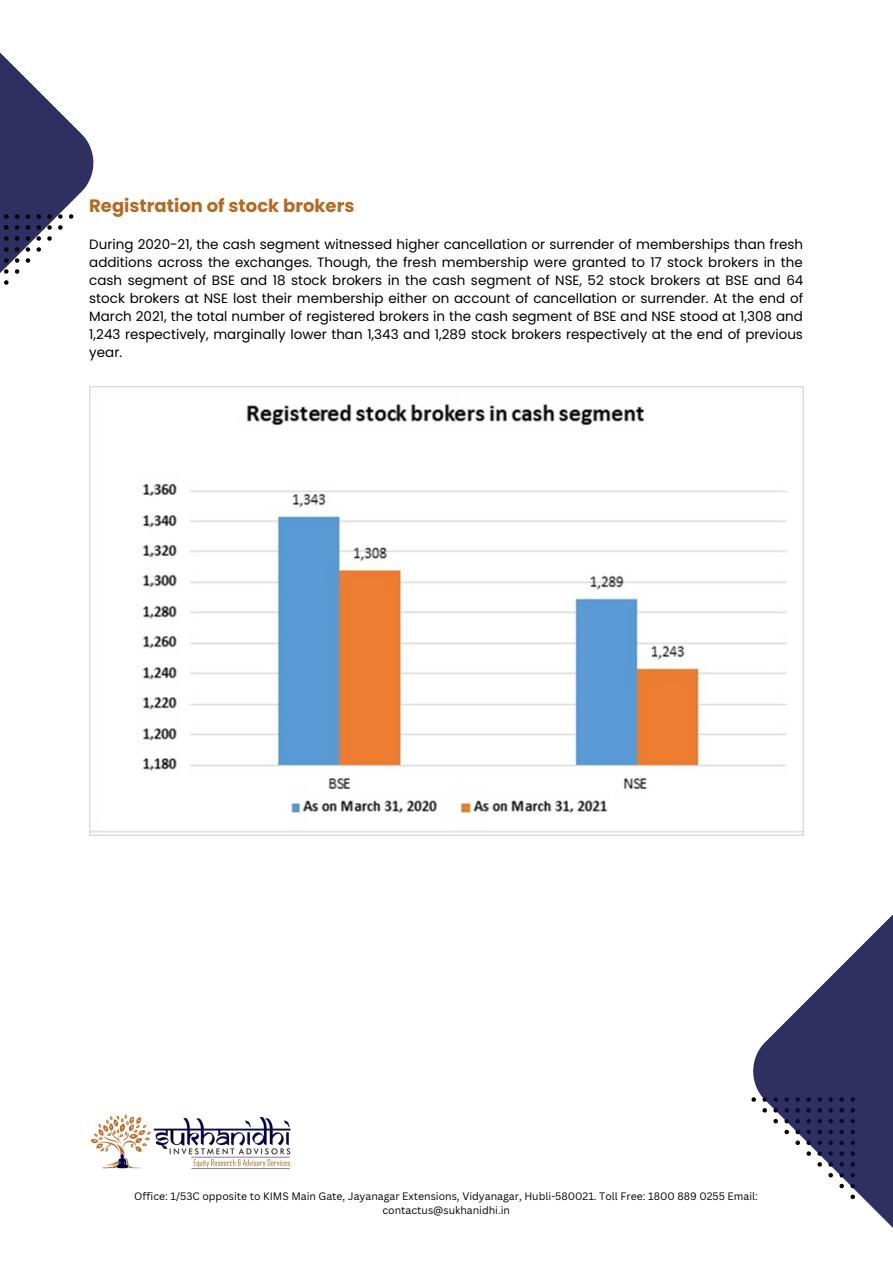
<style>
.page{position:relative;width:893px;height:1264px;background:#fff}
.page>*{position:absolute;margin:0;border:0;box-sizing:border-box;transform-origin:0 0}
.t1{font:700 18px "Poppins";color:#b36b24}
.t2{font:13.5px/18px "Poppins";color:#000;text-align:justify}
.t3{font:10.5px/14px "Canva Sans";color:#000;text-align:center}
</style>
<div class="page">
<svg style="left:0;top:52px;width:111px;height:335px"></svg>
<svg style="left:69px;top:214px;width:4px;height:5px"></svg>
<svg style="left:58px;top:214px;width:5px;height:5px"></svg>
<svg style="left:58px;top:225px;width:5px;height:5px"></svg>
<svg style="left:47px;top:214px;width:5px;height:5px"></svg>
<svg style="left:47px;top:225px;width:5px;height:5px"></svg>
<svg style="left:47px;top:236px;width:5px;height:5px"></svg>
<svg style="left:36px;top:214px;width:5px;height:5px"></svg>
<svg style="left:36px;top:225px;width:5px;height:5px"></svg>
<svg style="left:36px;top:236px;width:5px;height:5px"></svg>
<svg style="left:36px;top:247px;width:5px;height:5px"></svg>
<svg style="left:26px;top:214px;width:4px;height:5px"></svg>
<svg style="left:26px;top:225px;width:4px;height:5px"></svg>
<svg style="left:26px;top:236px;width:4px;height:5px"></svg>
<svg style="left:26px;top:247px;width:4px;height:5px"></svg>
<svg style="left:26px;top:258px;width:4px;height:5px"></svg>
<svg style="left:15px;top:214px;width:4px;height:5px"></svg>
<svg style="left:15px;top:225px;width:4px;height:5px"></svg>
<svg style="left:15px;top:236px;width:4px;height:5px"></svg>
<svg style="left:15px;top:247px;width:4px;height:5px"></svg>
<svg style="left:15px;top:258px;width:4px;height:5px"></svg>
<svg style="left:15px;top:269px;width:4px;height:5px"></svg>
<svg style="left:4px;top:214px;width:5px;height:5px"></svg>
<svg style="left:4px;top:225px;width:5px;height:5px"></svg>
<svg style="left:4px;top:236px;width:5px;height:5px"></svg>
<svg style="left:4px;top:247px;width:5px;height:5px"></svg>
<svg style="left:4px;top:258px;width:5px;height:5px"></svg>
<svg style="left:4px;top:269px;width:5px;height:5px"></svg>
<svg style="left:4px;top:280px;width:5px;height:5px"></svg>
<svg style="left:736px;top:806px;width:156px;height:421px"></svg>
<img style="left:90px;top:1114px;width:201px;height:55px">
<img style="left:89px;top:387px;width:714px;height:448px">
<h1 class="t1" style="left:89px;top:193px;width:266px">Registration of stock brokers</h1>
<p class="t2" style="left:89px;top:236px;width:715px">During 2020-21, the cash segment witnessed higher cancellation or surrender of memberships than fresh additions across the exchanges. Though, the fresh membership were granted to 17 stock brokers in the cash segment of BSE and 18 stock brokers in the cash segment of NSE, 52 stock brokers at BSE and 64 stock brokers at NSE lost their membership either on account of cancellation or surrender. At the end of March 2021, the total number of registered brokers in the cash segment of BSE and NSE stood at 1,308 and 1,243 respectively, marginally lower than 1,343 and 1,289 stock brokers respectively at the end of previous year.</p>
<p class="t3" style="left:134px;top:1188px;width:625px">Office: 1/53C opposite to KIMS Main Gate, Jayanagar Extensions, Vidyanagar, Hubli-580021. Toll Free: 1800 889 0255 Email: contactus@sukhanidhi.in</p>
</div>
